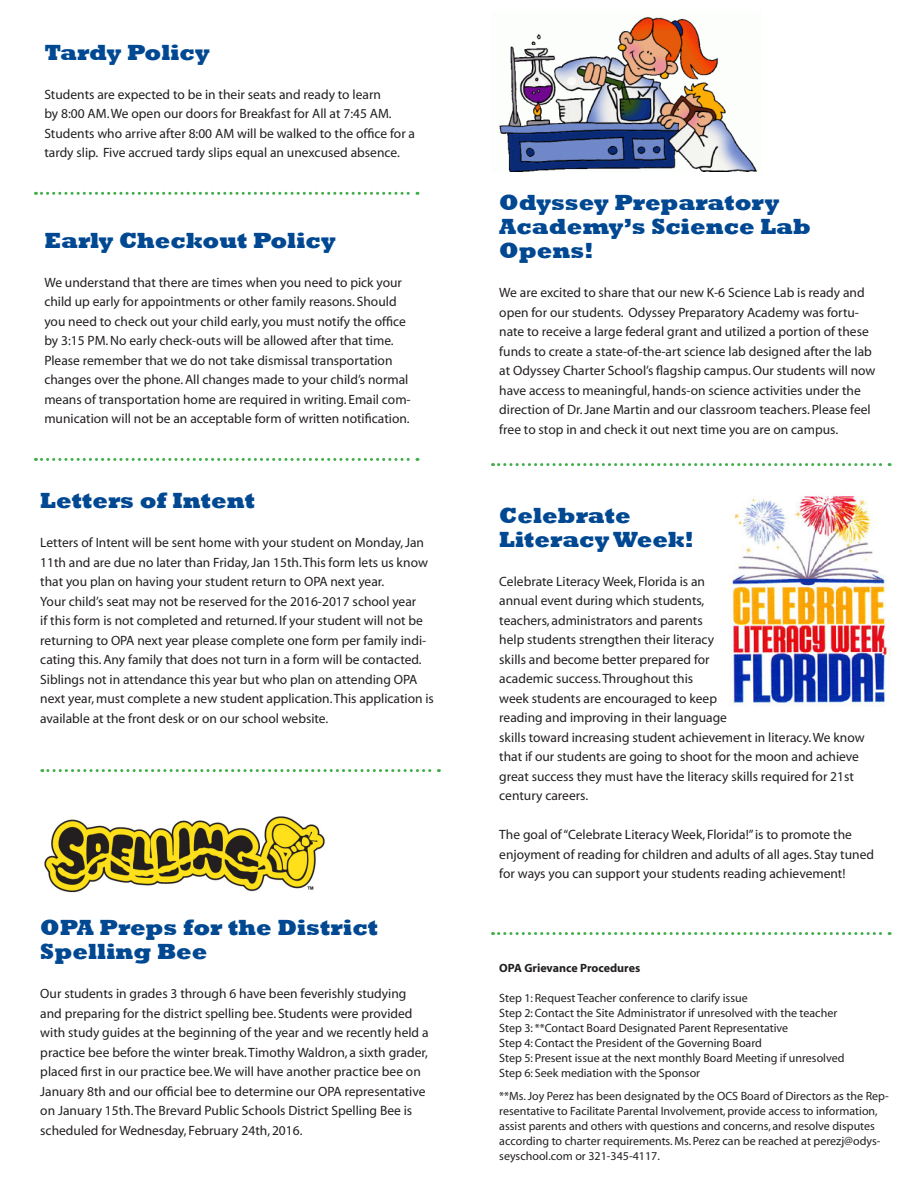
<style>
.page{position:relative;width:918px;height:1188px;background:#fff}
.page>*{position:absolute;margin:0;border:0;box-sizing:border-box;transform-origin:0 0}
.t1{font:800 22.5px/24px "Rockwell";color:#014892}
.t2{font:13.5px/19.5px "Myriad";color:#231f20}
.t3{font:12px/15px "Myriad";color:#231f20}
.t4{font:700 12px "Myriad";color:#231f20}
</style>
<div class="page">
<svg style="left:42px;top:769px;width:397px;height:3px"></svg>
<svg style="left:493px;top:463px;width:397px;height:3px"></svg>
<svg style="left:493px;top:932px;width:397px;height:3px"></svg>
<svg style="left:35px;top:192px;width:383px;height:3px"></svg>
<svg style="left:35px;top:458px;width:383px;height:3px"></svg>
<img style="left:44px;top:816px;width:281px;height:77px">
<img style="left:499px;top:17px;width:258px;height:154px">
<img style="left:729px;top:496px;width:162px;height:211px">
<p class="t1" style="left:44px;top:41px;width:167px">Tardy Policy</p>
<p class="t2" style="left:44px;top:85px;width:372px">Students are expected to be in their seats and ready to learn<br>by 8:00 AM. We open our doors for Breakfast for All at 7:45 AM.<br>Students who arrive after 8:00 AM will be walked to the office for a tardy slip. Five accrued tardy slips equal an unexcused absence.</p>
<p class="t1" style="left:44px;top:229px;width:293px">Early Checkout Policy</p>
<p class="t2" style="left:44px;top:273px;width:363px">We understand that there are times when you need to pick your child up early for appointments or other family reasons. Should you need to check out your child early, you must notify the office by 3:15 PM. No early check-outs will be allowed after that time.</p>
<p class="t2" style="left:44px;top:351px;width:368px">Please remember that we do not take dismissal transportation changes over the phone. All changes made to your child’s normal means of transportation home are required in writing. Email com&shy;munication will not be an acceptable form of written notification.</p>
<p class="t1" style="left:40px;top:489px;width:216px">Letters of Intent</p>
<p class="t2" style="left:40px;top:534px;width:389px">Letters of Intent will be sent home with your student on Monday, Jan<br>11th and are due no later than Friday, Jan 15th. This form lets us know that you plan on having your student return to OPA next year.</p>
<p class="t2" style="left:40px;top:592px;width:395px">Your child’s seat may not be reserved for the 2016-2017 school year<br>if this form is not completed and returned. If your student will not be returning to OPA next year please complete one form per family indi&shy;cating this. Any family that does not turn in a form will be contacted.<br>Siblings not in attendance this year but who plan on attending OPA next year, must complete a new student application. This application is available at the front desk or on our school website.</p>
<p class="t1" style="left:40px;top:916px;width:339px">OPA Preps for the District<br>Spelling Bee</p>
<p class="t2" style="left:40px;top:985px;width:390px">Our students in grades 3 through 6 have been feverishly studying and preparing for the district spelling bee. Students were provided with study guides at the beginning of the year and we recently held a practice bee before the winter break. Timothy Waldron, a sixth grader, placed first in our practice bee. We will have another practice bee on January 8th and our official bee to determine our OPA representative on January 15th. The Brevard Public Schools District Spelling Bee is scheduled for Wednesday, February 24th, 2016.</p>
<p class="t1" style="left:499px;top:191px;width:282px">Odyssey Preparatory</p>
<p class="t1" style="left:499px;top:215px;width:313px">Academy’s Science Lab<br>Opens!</p>
<p class="t2" style="left:499px;top:284px;width:378px">We are excited to share that our new K-6 Science Lab is ready and open for our students. Odyssey Preparatory Academy was fortu&shy;nate to receive a large federal grant and utilized a portion of these funds to create a state-of-the-art science lab designed after the lab at Odyssey Charter School’s flagship campus. Our students will now have access to meaningful, hands-on science activities under the direction of Dr. Jane Martin and our classroom teachers. Please feel free to stop in and check it out next time you are on campus.</p>
<p class="t1" style="left:499px;top:503px;width:133px">Celebrate</p>
<p class="t1" style="left:499px;top:527px;width:196px">Literacy Week!</p>
<p class="t2" style="left:499px;top:572px;width:367px">Celebrate Literacy Week, Florida is an<br>annual event during which students,<br>teachers, administrators and parents<br>help students strengthen their literacy<br>skills and become better prepared for<br>academic success. Throughout this<br>week students are encouraged to keep<br>reading and improving in their language<br>skills toward increasing student achievement in literacy. We know that if our students are going to shoot for the moon and achieve great success they must have the literacy skills required for 21st century careers.</p>
<p class="t2" style="left:499px;top:825px;width:376px">The goal of “Celebrate Literacy Week, Florida!” is to promote the enjoyment of reading for children and adults of all ages. Stay tuned for ways you can support your students reading achievement!</p>
<p class="t4" style="left:499px;top:962px;width:142px">OPA Grievance Procedures</p>
<p class="t3" style="left:499px;top:991px;width:250px">Step 1: Request Teacher conference to clarify issue</p>
<p class="t3" style="left:499px;top:1006px;width:339px">Step 2: Contact the Site Administrator if unresolved with the teacher</p>
<p class="t3" style="left:499px;top:1021px;width:290px">Step 3: **Contact Board Designated Parent Representative</p>
<p class="t3" style="left:499px;top:1036px;width:264px">Step 4: Contact the President of the Governing Board</p>
<p class="t3" style="left:499px;top:1051px;width:347px">Step 5: Present issue at the next monthly Board Meeting if unresolved</p>
<p class="t3" style="left:499px;top:1066px;width:202px">Step 6: Seek mediation with the Sponsor</p>
<p class="t3" style="left:499px;top:1089px;width:391px">**Ms. Joy Perez has been designated by the OCS Board of Directors as the Rep&shy;resentative to Facilitate Parental Involvement, provide access to information, assist parents and others with questions and concerns, and resolve disputes according to charter requirements. Ms. Perez can be reached at perezj@odys&shy;seyschool.com or 321-345-4117.</p>
</div>
